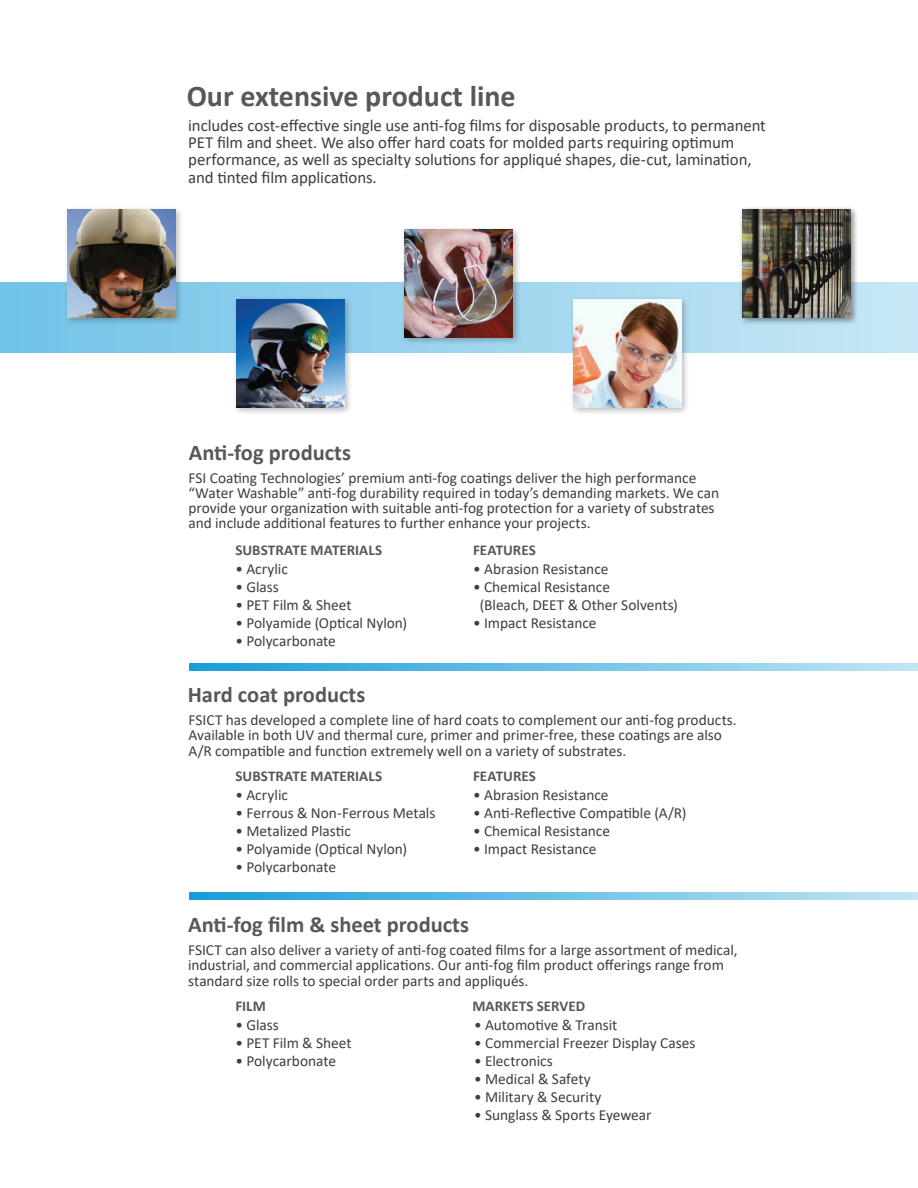
<style>
.page{position:relative;width:918px;height:1188px;background:#fff}
.page>*{position:absolute;margin:0;border:0;box-sizing:border-box;transform-origin:0 0}
.t1{font:700 30px "Calibri";color:#57585a}
.t2{font:700 22.5px "Calibri";color:#57585a}
.t3{font:16.8px/17.5px "Calibri";letter-spacing:-.005em;color:#3e3e3f}
.t4{font:15.3px/15.5px "Calibri";letter-spacing:-.005em;color:#3e3e3f}
.t5{font:700 15px "Calibri";color:#57585a}
</style>
<div class="page">
<svg style="left:189px;top:892px;width:729px;height:7px;background:#6dc1e6"></svg>
<svg style="left:189px;top:663px;width:729px;height:7px;background:#6dc1e6"></svg>
<div style="left:0;top:282px;width:918px;height:70px;background:linear-gradient(to right,#71c3e7,#c8e7f6)"></div>
<div style="left:570px;top:296px;width:120px;height:120px;background:#231f20;opacity:.32"></div>
<img style="left:574px;top:300px;width:108px;height:108px">
<div style="left:401px;top:226px;width:120px;height:120px;background:#231f20;opacity:.32"></div>
<img style="left:405px;top:230px;width:108px;height:108px">
<div style="left:63px;top:205px;width:121px;height:121px;background:#231f20;opacity:.32"></div>
<img style="left:68px;top:209px;width:107px;height:108px">
<div style="left:232px;top:296px;width:121px;height:120px;background:#231f20;opacity:.32"></div>
<img style="left:236px;top:300px;width:108px;height:108px">
<div style="left:738px;top:205px;width:121px;height:121px;background:#231f20;opacity:.32"></div>
<p class="t1" style="left:187px;top:75px;width:331px">Our extensive product line</p>
<p class="t3" style="left:188px;top:116px;width:579px">includes cost-effective single use anti-fog films for disposable products, to permanent PET film and sheet. We also offer hard coats for molded parts requiring optimum performance, as well as specialty solutions for appliqué shapes, die-cut, lamination, and tinted film applications.</p>
<p class="t2" style="left:189px;top:437px;width:164px">Anti-fog products</p>
<p class="t4" style="left:189px;top:470px;width:532px;line-height:15px">FSI Coating Technologies’ premium anti-fog coatings deliver the high performance “Water Washable” anti-fog durability required in today’s demanding markets. We can provide your organization with suitable anti-fog protection for a variety of substrates and include additional features to further enhance your projects.</p>
<p class="t5" style="left:235px;top:540px;width:148px">SUBSTRATE MATERIALS</p>
<p class="t4" style="left:235px;top:561px;width:54px">• Acrylic</p>
<p class="t4" style="left:235px;top:579px;width:45px">• Glass</p>
<p class="t4" style="left:235px;top:597px;width:118px">• PET Film &amp; Sheet</p>
<p class="t4" style="left:235px;top:615px;width:173px">• Polyamide (Optical Nylon)</p>
<p class="t4" style="left:235px;top:633px;width:102px">• Polycarbonate</p>
<p class="t2" style="left:188px;top:679px;width:179px">Hard coat products</p>
<p class="t5" style="left:473px;top:540px;width:64px">FEATURES</p>
<p class="t4" style="left:473px;top:561px;width:137px">• Abrasion Resistance</p>
<p class="t4" style="left:473px;top:579px;width:138px">• Chemical Resistance</p>
<p class="t4" style="left:480px;top:597px;width:199px">(Bleach, DEET &amp; Other Solvents)</p>
<p class="t4" style="left:473px;top:615px;width:125px">• Impact Resistance</p>
<p class="t4" style="left:189px;top:712px;width:550px">FSICT has developed a complete line of hard coats to complement our anti-fog products.<br>Available in both UV and thermal cure, primer and primer-free, these coatings are also<br>A/R compatible and function extremely well on a variety of substrates.</p>
<p class="t5" style="left:236px;top:766px;width:148px">SUBSTRATE MATERIALS</p>
<p class="t4" style="left:236px;top:787px;width:54px">• Acrylic</p>
<p class="t4" style="left:236px;top:805px;width:201px">• Ferrous &amp; Non-Ferrous Metals</p>
<p class="t4" style="left:236px;top:823px;width:117px">• Metalized Plastic</p>
<p class="t4" style="left:236px;top:841px;width:173px">• Polyamide (Optical Nylon)</p>
<p class="t4" style="left:236px;top:859px;width:102px">• Polycarbonate</p>
<p class="t5" style="left:473px;top:766px;width:64px">FEATURES</p>
<p class="t4" style="left:473px;top:787px;width:137px">• Abrasion Resistance</p>
<p class="t4" style="left:473px;top:805px;width:215px">• Anti-Reflective Compatible (A/R)</p>
<p class="t4" style="left:473px;top:823px;width:138px">• Chemical Resistance</p>
<p class="t4" style="left:473px;top:841px;width:125px">• Impact Resistance</p>
<p class="t2" style="left:188px;top:908px;width:283px">Anti-fog film &amp; sheet products</p>
<p class="t4" style="left:188px;top:942px;width:551px">FSICT can also deliver a variety of anti-fog coated films for a large assortment of medical, industrial, and commercial applications. Our anti-fog film product offerings range from standard size rolls to special order parts and appliqués.</p>
<p class="t5" style="left:236px;top:996px;width:32px">FILM</p>
<p class="t5" style="left:472px;top:996px;width:114px">MARKETS SERVED</p>
<p class="t4" style="left:236px;top:1017px;width:45px">• Glass</p>
<p class="t4" style="left:236px;top:1035px;width:118px">• PET Film &amp; Sheet</p>
<p class="t4" style="left:236px;top:1053px;width:102px">• Polycarbonate</p>
<p class="t4" style="left:474px;top:1017px;width:145px">• Automotive &amp; Transit</p>
<p class="t4" style="left:474px;top:1035px;width:223px">• Commercial Freezer Display Cases</p>
<p class="t4" style="left:474px;top:1053px;width:80px">• Electronics</p>
<p class="t4" style="left:474px;top:1071px;width:118px">• Medical &amp; Safety</p>
<p class="t4" style="left:474px;top:1089px;width:129px">• Military &amp; Security</p>
<p class="t4" style="left:474px;top:1107px;width:179px">• Sunglass &amp; Sports Eyewear</p>
</div>
